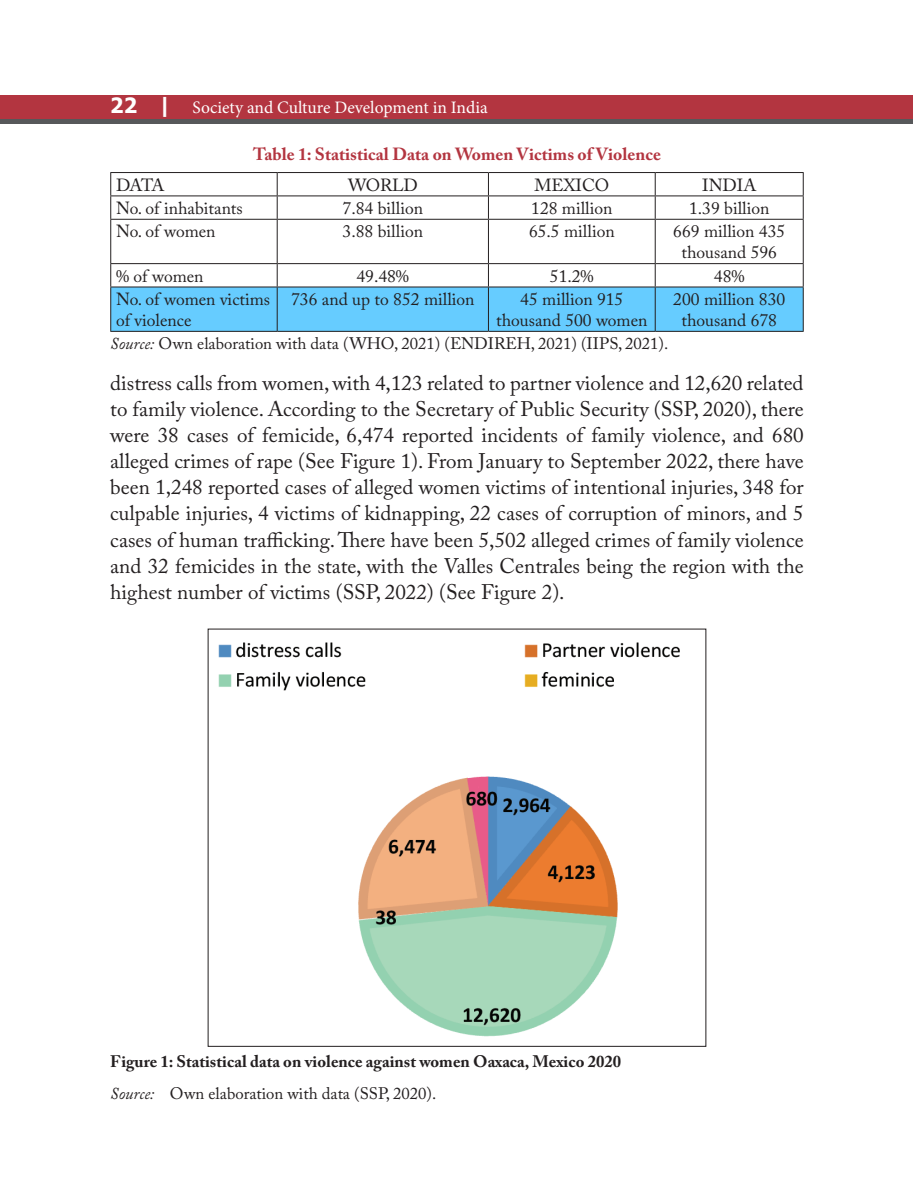
<style>
.page{position:relative;width:914px;height:1197px;background:#fff}
.page>*{position:absolute;margin:0;border:0;box-sizing:border-box;transform-origin:0 0}
.Body_text{font:21px/26.1px "Adobe Caslon Pro";color:#231f20;text-align:justify}
.table_text{font:17.5px/21px "Adobe Caslon Pro";color:#231f20;text-align:center}
.table_head{font:700 17.5px "Adobe Caslon Pro";color:#b33540}
.t1{font:17.5px "Minion Pro";color:#fff}
.source{font:16.62px "Adobe Caslon Pro";color:#231f20}
.t2{font:700 16.62px "Adobe Caslon Pro";color:#231f20}
.s1{font-family:"Tahoma";font-weight:700;font-size:21px}
.s2{font-style:italic}
</style>
<div class="page">
<div style="left:1px;top:95px;width:912px;height:29px;background:#b33540"></div>
<div style="left:1px;top:119px;width:912px;height:5px;background:#57585a"></div>
<img style="left:218px;top:642px;width:462px;height:395px">
<hr style="left:110px;top:172px;width:167px;height:1px;background:#231f20">
<hr style="left:277px;top:172px;width:211px;height:1px;background:#231f20">
<hr style="left:488px;top:172px;width:167px;height:1px;background:#231f20">
<hr style="left:655px;top:172px;width:148px;height:1px;background:#231f20">
<hr style="left:110px;top:195px;width:167px;height:1px;background:#231f20">
<hr style="left:277px;top:195px;width:211px;height:1px;background:#231f20">
<hr style="left:488px;top:195px;width:167px;height:1px;background:#231f20">
<hr style="left:655px;top:195px;width:148px;height:1px;background:#231f20">
<hr style="left:110px;top:219px;width:167px;height:1px;background:#231f20">
<hr style="left:277px;top:219px;width:211px;height:1px;background:#231f20">
<hr style="left:488px;top:219px;width:167px;height:1px;background:#231f20">
<hr style="left:655px;top:219px;width:148px;height:1px;background:#231f20">
<hr style="left:110px;top:263px;width:167px;height:1px;background:#231f20">
<hr style="left:277px;top:263px;width:211px;height:1px;background:#231f20">
<hr style="left:488px;top:263px;width:167px;height:1px;background:#231f20">
<hr style="left:655px;top:263px;width:148px;height:1px;background:#231f20">
<hr style="left:110px;top:331px;width:167px;height:1px;background:#231f20">
<hr style="left:277px;top:331px;width:211px;height:1px;background:#231f20">
<hr style="left:488px;top:331px;width:167px;height:1px;background:#231f20">
<hr style="left:655px;top:331px;width:148px;height:1px;background:#231f20">
<svg style="left:110px;top:173px;width:1px;height:46px"></svg>
<hr style="left:110px;top:220px;width:1px;height:43px;background:#231f20">
<svg style="left:277px;top:173px;width:1px;height:46px"></svg>
<svg style="left:488px;top:173px;width:1px;height:46px"></svg>
<svg style="left:654px;top:173px;width:1px;height:46px"></svg>
<svg style="left:802px;top:173px;width:1px;height:46px"></svg>
<hr style="left:277px;top:220px;width:1px;height:43px;background:#231f20">
<hr style="left:488px;top:220px;width:1px;height:43px;background:#231f20">
<hr style="left:654px;top:220px;width:1px;height:43px;background:#231f20">
<hr style="left:802px;top:220px;width:1px;height:43px;background:#231f20">
<svg style="left:110px;top:264px;width:693px;height:67px"></svg>
<hr style="left:277px;top:287px;width:1px;height:44px;background:#231f20">
<hr style="left:488px;top:287px;width:1px;height:44px;background:#231f20">
<hr style="left:654px;top:287px;width:1px;height:44px;background:#231f20">
<hr style="left:802px;top:287px;width:1px;height:44px;background:#231f20">
<p class="t1" style="left:110px;top:96px;width:379px"><span class="s1">22 |</span> Society and Culture Development in India</p>
<p class="table_head" style="left:253px;top:144px;width:409px">Table 1: Statistical Data on Women Victims of Violence</p>
<p class="table_text" style="left:116px;top:174px;width:50px">DATA</p>
<p class="table_text" style="left:348px;top:174px;width:71px">WORLD</p>
<p class="table_text" style="left:534px;top:174px;width:76px">MEXICO</p>
<p class="table_text" style="left:702px;top:174px;width:56px">INDIA</p>
<p class="table_text" style="left:116px;top:197px;width:128px">No. of inhabitants</p>
<p class="table_text" style="left:342px;top:197px;width:82px">7.84 billion</p>
<p class="table_text" style="left:531px;top:197px;width:83px">128 million</p>
<p class="table_text" style="left:689px;top:197px;width:82px">1.39 billion</p>
<p class="table_text" style="left:116px;top:221px;width:101px">No. of women</p>
<p class="table_text" style="left:342px;top:221px;width:82px">3.88 billion</p>
<p class="table_text" style="left:529px;top:221px;width:87px">65.5 million</p>
<p class="table_text" style="left:673px;top:221px;width:113px">669 million 435 thousand 596</p>
<p class="table_text" style="left:116px;top:265px;width:89px">% of women</p>
<p class="table_text" style="left:356px;top:265px;width:54px">49.48%</p>
<p class="table_text" style="left:550px;top:265px;width:45px">51.2%</p>
<p class="table_text" style="left:714px;top:265px;width:32px">48%</p>
<p class="table_text" style="left:116px;top:289px;width:156px;text-align:left">No. of women victims of violence</p>
<p class="table_text" style="left:291px;top:289px;width:185px">736 and up to 852 million</p>
<p class="table_text" style="left:496px;top:289px;width:153px">45 million 915 thousand 500 women</p>
<p class="table_text" style="left:673px;top:289px;width:113px">200 million 830 thousand 678</p>
<p class="source" style="left:110px;top:333px;width:559px"><span class="s2">Source:</span> Own elaboration with data (WHO, 2021) (ENDIREH, 2021) (IIPS, 2021).</p>
<p class="Body_text" style="left:110px;top:370px;width:695px">distress calls from women, with 4,123 related to partner violence and 12,620 related to family violence. According to the Secretary of Public Security (SSP, 2020), there were 38 cases of femicide, 6,474 reported incidents of family violence, and 680 alleged crimes of rape (See Figure 1). From January to September 2022, there have been 1,248 reported cases of alleged women victims of intentional injuries, 348 for culpable injuries, 4 victims of kidnapping, 22 cases of corruption of minors, and 5 cases of human trafficking. There have been 5,502 alleged crimes of family violence and 32 femicides in the state, with the Valles Centrales being the region with the highest number of victims (SSP, 2022) (See Figure 2).</p>
<p class="t2" style="left:110px;top:1052px;width:512px">Figure 1: Statistical data on violence against women Oaxaca, Mexico 2020</p>
<p class="source" style="left:110px;top:1083px;width:327px"><span class="s2">Source:</span> Own elaboration with data (SSP, 2020).</p>
</div>
